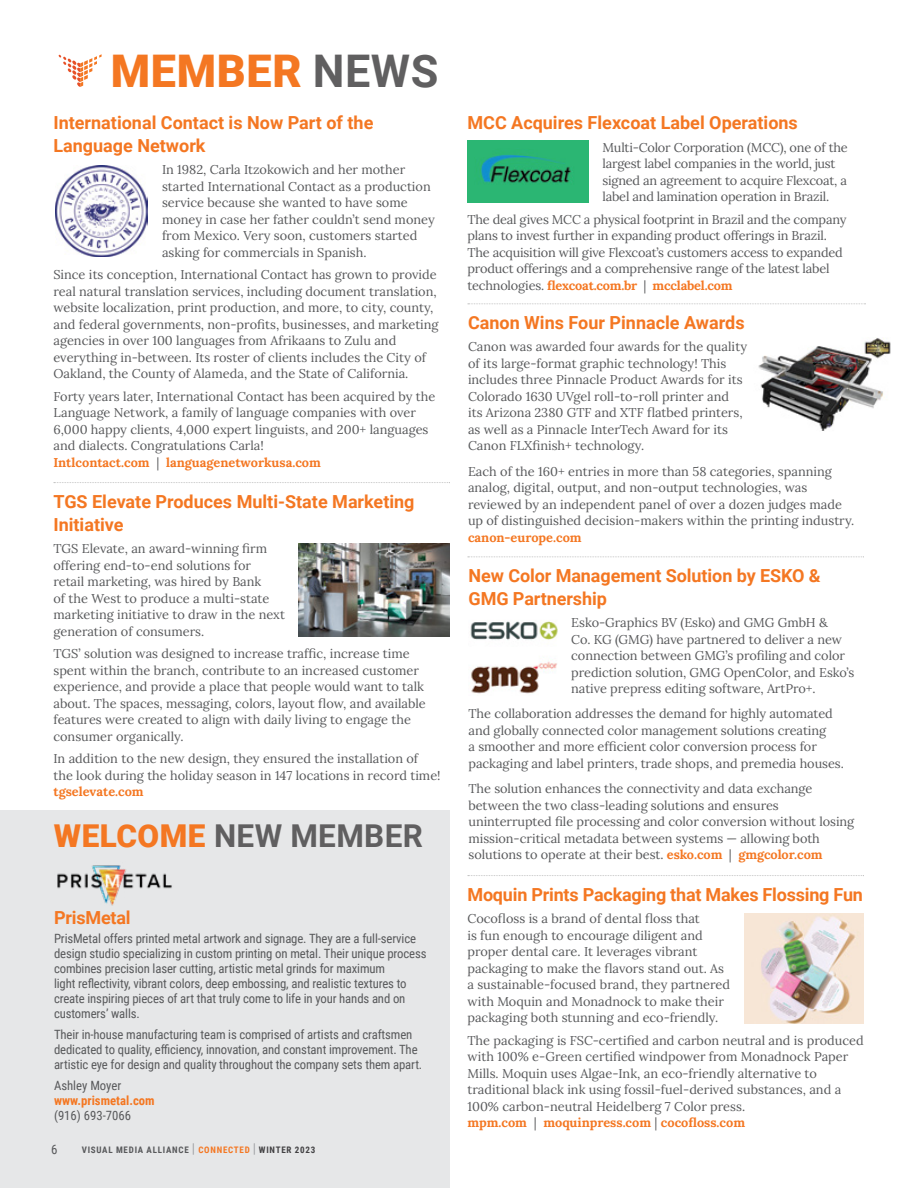
<style>
.page{position:relative;width:918px;height:1188px;background:#fff}
.page>*{position:absolute;margin:0;border:0;box-sizing:border-box;transform-origin:0 0}
.t1{font:900 45px "Roboto";letter-spacing:.015em;color:#f47722}
.t2{font:700 31.5px "Roboto";letter-spacing:.01em;color:#605f60}
.t3{font:700 18px/22.5px "Roboto";color:#f47722}
.t4{font:12.9px "Roboto Condensed";color:#58595b}
.t5{font:12.75px/16.5px "Lora";color:#58595b}
.t6{font:12.75px/15px "Roboto Condensed";letter-spacing:-.01em;color:#58595b}
.t7{font:700 12.75px "Lora";color:#f47722}
.t8{font:700 12.75px "Roboto Condensed";color:#f47722}
.t9{font:700 9px "Roboto Condensed";letter-spacing:.085em;color:#58595b}
.s1{font-weight:700;color:#605f60}
.s2{font-weight:700;color:#f47722}
.s3{font-weight:900;color:#f47722}
.s4{font-weight:400;font-size:13.5px;color:#939598}
.s5{color:#f47722}
.s6{color:#414042}
</style>
<div class="page">
<svg style="left:468px;top:556px;width:396px;height:1px"></svg>
<svg style="left:468px;top:875px;width:396px;height:1px"></svg>
<svg style="left:54px;top:482px;width:396px;height:1px"></svg>
<svg style="left:468px;top:303px;width:398px;height:1px"></svg>
<div style="left:0;top:810px;width:450px;height:378px;background:#e6e7e8"></div>
<svg style="left:59px;top:54px;width:43px;height:33px"></svg>
<img style="left:57px;top:865px;width:115px;height:41px">
<img style="left:467px;top:141px;width:122px;height:61px">
<img style="left:56px;top:165px;width:91px;height:92px">
<img style="left:758px;top:338px;width:133px;height:93px">
<img style="left:470px;top:621px;width:88px;height:73px">
<img style="left:299px;top:544px;width:151px;height:92px">
<img style="left:744px;top:914px;width:120px;height:110px">
<h1 class="t1" style="left:111px;top:40px;width:329px">MEMBER <span class="s1">NEWS</span></h1>
<h3 class="t3" style="left:53px;top:111px;width:322px">International Contact is Now Part of the<br>Language Network</h3>
<p class="t5" style="left:162px;top:160px;width:274px">In 1982, Carla Itzokowich and her mother started International Contact as a production service because she wanted to have some money in case her father couldn’t send money from Mexico. Very soon, customers started asking for commercials in Spanish.</p>
<p class="t5" style="left:53px;top:265px;width:387px">Since its conception, International Contact has grown to provide real natural translation services, including document translation, website localization, print production, and more, to city, county, and federal governments, non-profits, businesses, and marketing agencies in over 100 languages from Afrikaans to Zulu and everything in-between. Its roster of clients includes the City of Oakland, the County of Alameda, and the State of California.</p>
<p class="t5" style="left:53px;top:387px;width:383px">Forty years later, International Contact has been acquired by the Language Network, a family of language companies with over 6,000 happy clients, 4,000 expert linguists, and 200+ languages and dialects. Congratulations Carla!<br><span class="s2">Intlcontact.com</span> | <span class="s2">languagenetworkusa.com</span></p>
<h3 class="t3" style="left:53px;top:490px;width:363px">TGS Elevate Produces Multi-State Marketing<br>Initiative</h3>
<p class="t5" style="left:53px;top:540px;width:233px">TGS Elevate, an award-winning firm offering end-to-end solutions for retail marketing, was hired by Bank<br>of the West to produce a multi-state marketing initiative to draw in the next generation of consumers.</p>
<p class="t5" style="left:53px;top:645px;width:374px">TGS’ solution was designed to increase traffic, increase time spent within the branch, contribute to an increased customer experience, and provide a place that people would want to talk about. The spaces, messaging, colors, layout flow, and available features were created to align with daily living to engage the consumer organically.</p>
<p class="t5" style="left:53px;top:750px;width:389px">In addition to the new design, they ensured the installation of the look during the holiday season in 147 locations in record time!</p>
<p class="t7" style="left:53px;top:782px;width:92px">tgselevate.com</p>
<h2 class="t2" style="left:54px;top:814px;width:370px"><span class="s3">WELCOME</span> NEW MEMBER</h2>
<h3 class="t3" style="left:54px;top:906px;width:78px">PrisMetal</h3>
<p class="t6" style="left:54px;top:931px;width:374px">PrisMetal offers printed metal artwork and signage. They are a full-service design studio specializing in custom printing on metal. Their unique process combines precision laser cutting, artistic metal grinds for maximum<br>light reflectivity, vibrant colors, deep embossing, and realistic textures to create inspiring pieces of art that truly come to life in your hands and on customers’ walls.</p>
<p class="t6" style="left:54px;top:1027px;width:370px">Their in-house manufacturing team is comprised of artists and craftsmen dedicated to quality, efficiency, innovation, and constant improvement. The artistic eye for design and quality throughout the company sets them apart.</p>
<p class="t6" style="left:54px;top:1078px;width:69px">Ashley Moyer</p>
<p class="t8" style="left:54px;top:1092px;width:102px">www.prismetal.com</p>
<p class="t6" style="left:54px;top:1108px;width:79px">(916) 693-7066</p>
<p class="t4" style="left:51px;top:1140px;width:8px">6</p>
<p class="t9" style="left:82px;top:1143px;width:235px">VISUAL MEDIA ALLIANCE <span class="s4">|</span> <span class="s5">CONNECTED</span> <span class="s4">|</span> <span class="s6">WINTER 2023</span></p>
<h3 class="t3" style="left:467px;top:111px;width:332px">MCC Acquires Flexcoat Label Operations</h3>
<p class="t5" style="left:602px;top:138px;width:247px">Multi-Color Corporation (MCC), one of the largest label companies in the world, just signed an agreement to acquire Flexcoat, a label and lamination operation in Brazil.</p>
<p class="t5" style="left:467px;top:210px;width:381px">The deal gives MCC a physical footprint in Brazil and the company plans to invest further in expanding product offerings in Brazil.<br>The acquisition will give Flexcoat’s customers access to expanded product offerings and a comprehensive range of the latest label technologies. <span class="s2">flexcoat.com.br</span> | <span class="s2">mcclabel.com</span></p>
<h3 class="t3" style="left:468px;top:311px;width:278px">Canon Wins Four Pinnacle Awards</h3>
<p class="t5" style="left:468px;top:338px;width:281px">Canon was awarded four awards for the quality of its large-format graphic technology! This includes three Pinnacle Product Awards for its Colorado 1630 UVgel roll-to-roll printer and<br>its Arizona 2380 GTF and XTF flatbed printers, as well as a Pinnacle InterTech Award for its Canon FLXfinish+ technology.</p>
<p class="t5" style="left:468px;top:462px;width:388px">Each of the 160+ entries in more than 58 categories, spanning analog, digital, output, and non-output technologies, was reviewed by an independent panel of over a dozen judges made up of distinguished decision-makers within the printing industry.</p>
<p class="t7" style="left:468px;top:528px;width:115px">canon-europe.com</p>
<h3 class="t3" style="left:469px;top:564px;width:354px">New Color Management Solution by ESKO &amp;<br>GMG Partnership</h3>
<p class="t5" style="left:571px;top:613px;width:285px">Esko-Graphics BV (Esko) and GMG GmbH &amp;<br>Co. KG (GMG) have partnered to deliver a new connection between GMG’s profiling and color prediction solution, GMG OpenColor, and Esko’s native prepress editing software, ArtPro+.</p>
<p class="t5" style="left:469px;top:705px;width:377px">The collaboration addresses the demand for highly automated and globally connected color management solutions creating<br>a smoother and more efficient color conversion process for packaging and label printers, trade shops, and premedia houses.</p>
<p class="t5" style="left:469px;top:780px;width:387px">The solution enhances the connectivity and data exchange between the two class-leading solutions and ensures uninterrupted file processing and color conversion without losing mission-critical metadata between systems — allowing both solutions to operate at their best. <span class="s2">esko.com</span> | <span class="s2">gmgcolor.com</span></p>
<h3 class="t3" style="left:467px;top:882px;width:397px">Moquin Prints Packaging that Makes Flossing Fun</h3>
<p class="t5" style="left:467px;top:910px;width:264px">Cocofloss is a brand of dental floss that<br>is fun enough to encourage diligent and proper dental care. It leverages vibrant packaging to make the flavors stand out. As a sustainable-focused brand, they partnered with Moquin and Monadnock to make their packaging both stunning and eco-friendly.</p>
<p class="t5" style="left:467px;top:1031px;width:398px">The packaging is FSC-certified and carbon neutral and is produced with 100% e-Green certified windpower from Monadnock Paper Mills. Moquin uses Algae-Ink, an eco-friendly alternative to traditional black ink using fossil-fuel-derived substances, and a 100% carbon-neutral Heidelberg 7 Color press.<br><span class="s2">mpm.com</span> | <span class="s2">moquinpress.com</span> | <span class="s2">cocofloss.com</span></p>
</div>
